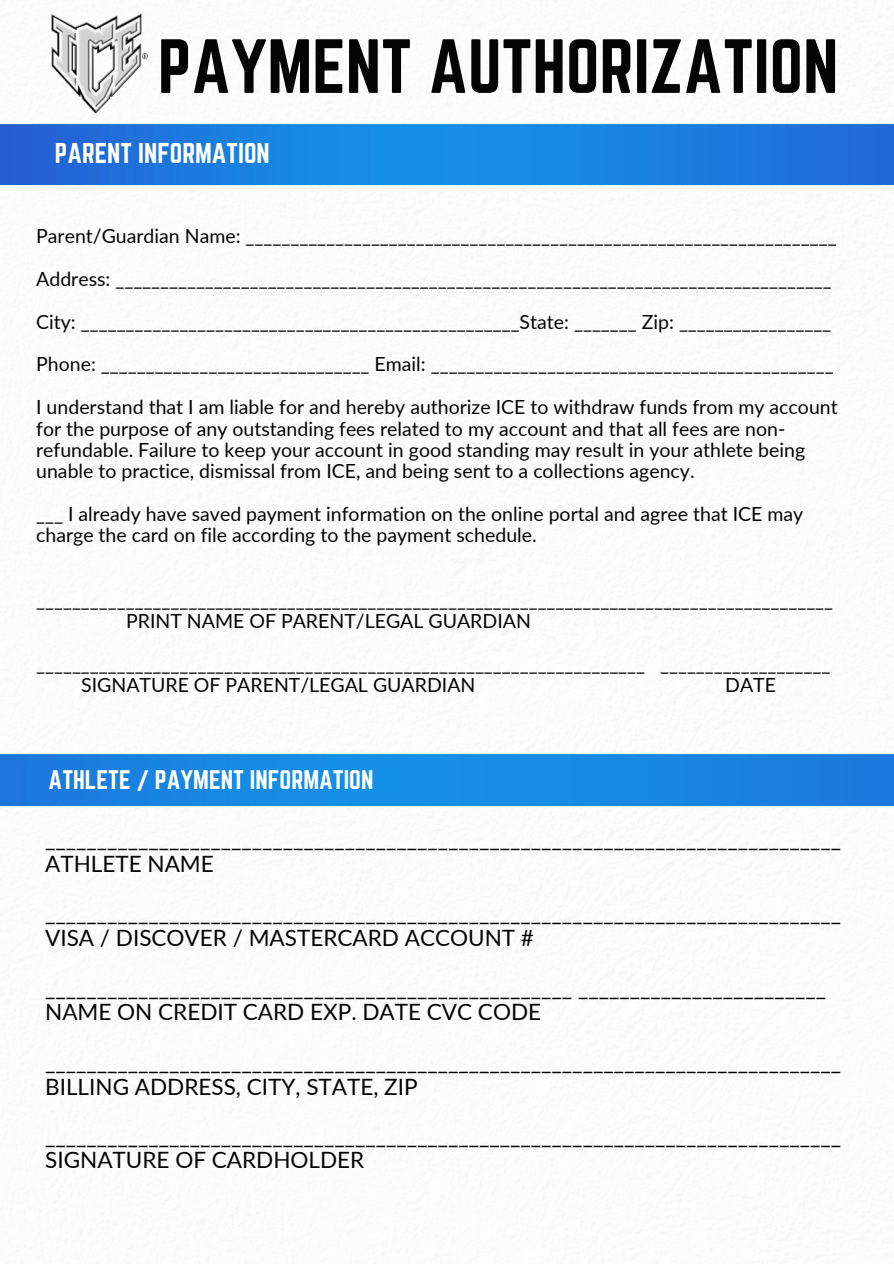
<style>
.page{position:relative;width:894px;height:1264px;background:#fff}
.page>*{position:absolute;margin:0;border:0;box-sizing:border-box;transform-origin:0 0}
.t1{font:67.05px "Norwester";color:#040404}
.t2{font:25.05px "Norwester";color:#fff}
.t3{font:23.55px "Norwester";color:#fff}
.t4{font:22.5px/24.8px "Lato";color:#040404}
.t5{font:19.5px/21.3px "Lato";color:#040404}
</style>
<div class="page">
<img style="left:51px;top:13px;width:97px;height:101px">
<img style="left:0;top:125px;width:893px;height:59px">
<img style="left:0;top:754px;width:893px;height:51px">
<h1 class="t1" style="left:158px;top:26px;width:682px">PAYMENT AUTHORIZATION</h1>
<p class="t2" style="left:55px;top:138px;width:216px">PARENT INFORMATION</p>
<p class="t5" style="left:36px;top:214px;width:802px;line-height:42.8px">Parent/Guardian Name: __________________________________________________________________ Address: ________________________________________________________________________________ City: _________________________________________________State: _______ Zip: _________________ Phone: ______________________________ Email: _____________________________________________ I understand that I am liable for and hereby authorize ICE to withdraw funds from my account</p>
<p class="t5" style="left:36px;top:417px;width:770px">for the purpose of any outstanding fees related to my account and that all fees are non&shy;refundable. Failure to keep your account in good standing may result in your athlete being unable to practice, dismissal from ICE, and being sent to a collections agency.</p>
<p class="t5" style="left:36px;top:503px;width:768px">___ I already have saved payment information on the online portal and agree that ICE may charge the card on file according to the payment schedule.</p>
<p class="t5" style="left:126px;top:588px;width:708px;text-indent:-90px">_________________________________________________________________________________________<br>PRINT NAME OF PARENT/LEGAL GUARDIAN</p>
<p class="t5" style="left:81px;top:652px;width:750px;text-indent:-45px">____________________________________________________________________ ___________________<br>SIGNATURE OF PARENT/LEGAL GUARDIAN</p>
<p class="t5" style="left:725px;top:674px;width:52px">DATE</p>
<p class="t3" style="left:49px;top:765px;width:326px">ATHLETE / PAYMENT INFORMATION</p>
<p class="t4" style="left:45px;top:826px;width:797px">_____________________________________________________________________________<br>ATHLETE NAME</p>
<p class="t4" style="left:45px;top:900px;width:797px">_____________________________________________________________________________<br>VISA / DISCOVER / MASTERCARD ACCOUNT #</p>
<p class="t4" style="left:45px;top:974px;width:782px">___________________________________________________ ________________________<br>NAME ON CREDIT CARD EXP. DATE CVC CODE</p>
<p class="t4" style="left:45px;top:1048px;width:797px">_____________________________________________________________________________<br>BILLING ADDRESS, CITY, STATE, ZIP</p>
<p class="t4" style="left:45px;top:1123px;width:797px;line-height:23.7px">_____________________________________________________________________________<br>SIGNATURE OF CARDHOLDER</p>
</div>
